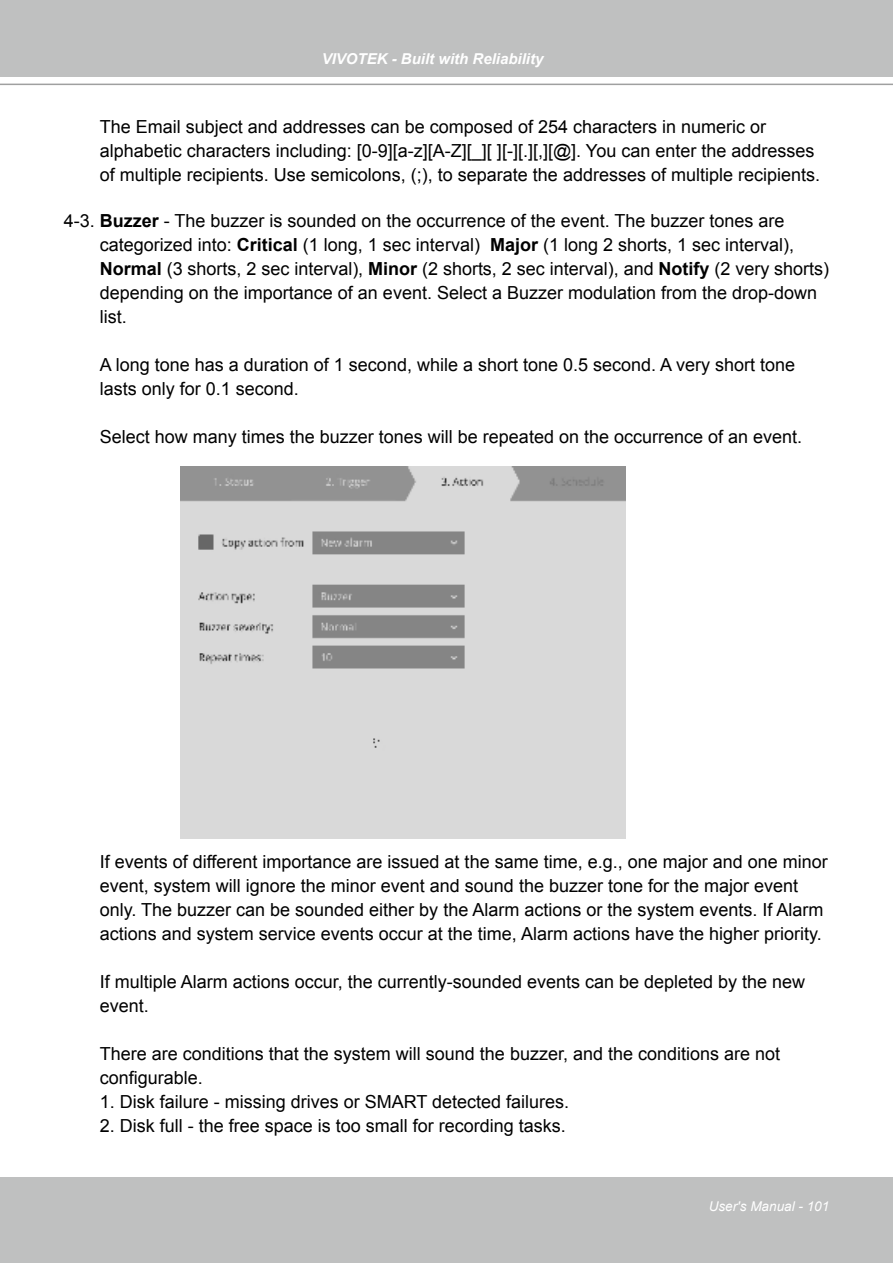
<style>
.page{position:relative;width:893px;height:1263px;background:#fff}
.page>*{position:absolute;margin:0;border:0;box-sizing:border-box;transform-origin:0 0}
.t1{font:18px/24px "Arial";color:#000}
.t2{font:italic 700 15px "Arial";color:#fff}
.t3{font:italic 13.5px "Arial";color:#fff}
.s1{font-weight:700}
</style>
<div class="page">
<div style="left:0;top:0;width:893px;height:77px;background:#bfc0c0"></div>
<div style="left:0;top:1178px;width:893px;height:85px;background:#bfc0c0"></div>
<hr style="left:0;top:84px;width:893px;height:1px;background:#9fa0a0">
<img style="left:180px;top:466px;width:446px;height:373px">
<p class="t2" style="left:322px;top:53px;width:223px">VIVOTEK - Built with Reliability</p>
<p class="t1" style="left:100px;top:115px;width:722px">The Email subject and addresses can be composed of 254 characters in numeric or alphabetic characters including: [0-9][a-z][A-Z][_][ ][-][.][,][@]. You can enter the addresses of multiple recipients. Use semicolons, (;), to separate the addresses of multiple recipients.</p>
<p class="t1" style="left:100px;top:210px;width:731px;text-indent:-36px">4-3. <span class="s1">Buzzer</span> - The buzzer is sounded on the occurrence of the event. The buzzer tones are categorized into: <span class="s1">Critical</span> (1 long, 1 sec interval) <span class="s1">Major</span> (1 long 2 shorts, 1 sec interval), <span class="s1">Normal</span> (3 shorts, 2 sec interval), <span class="s1">Minor</span> (2 shorts, 2 sec interval), and <span class="s1">Notify</span> (2 very shorts) depending on the importance of an event. Select a Buzzer modulation from the drop-down list.</p>
<p class="t1" style="left:100px;top:353px;width:697px">A long tone has a duration of 1 second, while a short tone 0.5 second. A very short tone lasts only for 0.1 second.</p>
<p class="t1" style="left:100px;top:425px;width:704px">Select how many times the buzzer tones will be repeated on the occurrence of an event.</p>
<p class="t1" style="left:100px;top:850px;width:730px">If events of different importance are issued at the same time, e.g., one major and one minor event, system will ignore the minor event and sound the buzzer tone for the major event only. The buzzer can be sounded either by the Alarm actions or the system events. If Alarm actions and system service events occur at the time, Alarm actions have the higher priority.</p>
<p class="t1" style="left:100px;top:970px;width:707px">If multiple Alarm actions occur, the currently-sounded events can be depleted by the new event.</p>
<p class="t1" style="left:100px;top:1042px;width:682px">There are conditions that the system will sound the buzzer, and the conditions are not configurable.</p>
<p class="t1" style="left:100px;top:1090px;width:471px">1. Disk failure - missing drives or SMART detected failures.</p>
<p class="t1" style="left:100px;top:1114px;width:468px">2. Disk full - the free space is too small for recording tasks.</p>
<p class="t3" style="left:709px;top:1198px;width:122px">User's Manual - 101</p>
</div>
